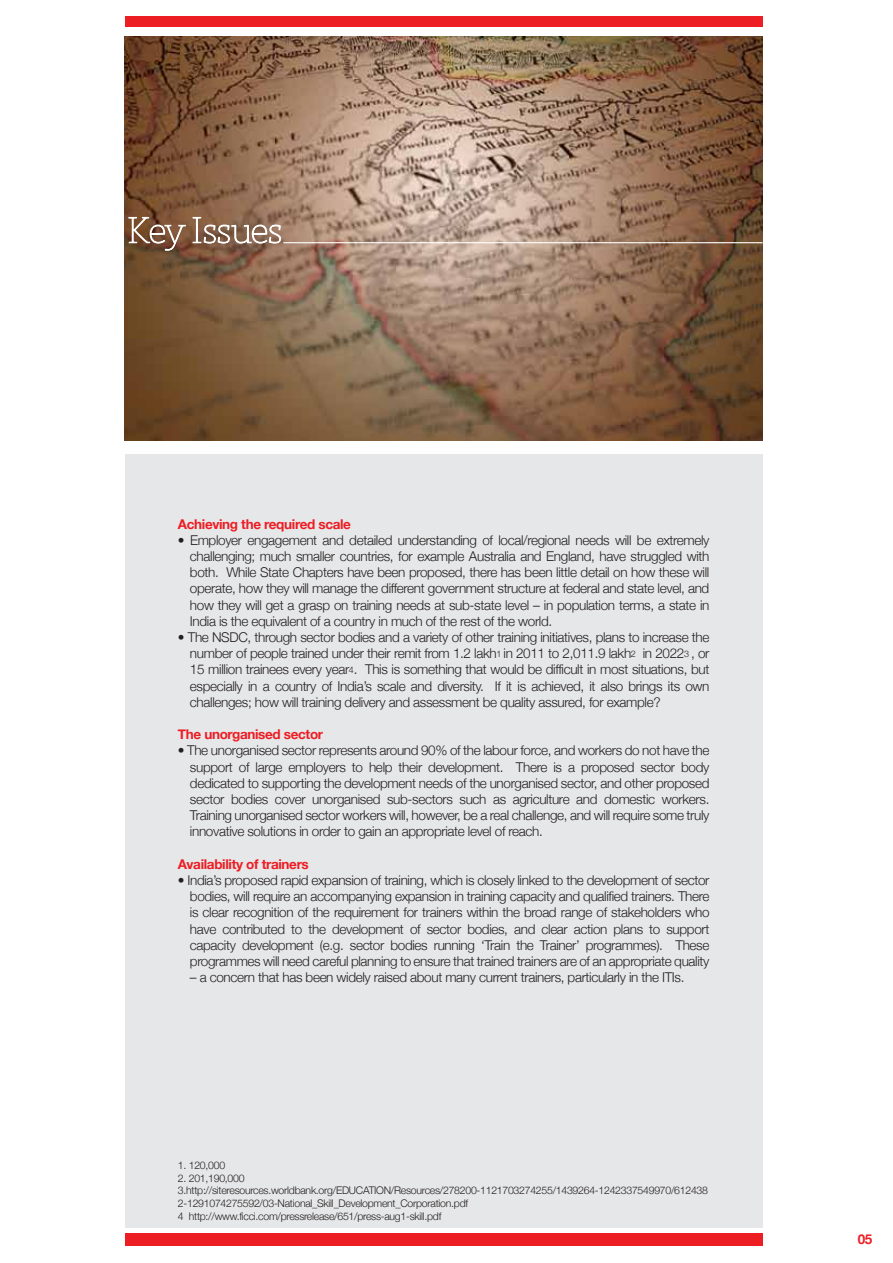
<style>
.page{position:relative;width:893px;height:1263px;background:#fff}
.page>*{position:absolute;margin:0;border:0;box-sizing:border-box;transform-origin:0 0}
.t1{font:300 13.5px/16.2px "Helvetica Neue";letter-spacing:-.025em;color:#231f20;text-align:justify}
.t2{font:700 13.5px "Helvetica Neue";letter-spacing:-.025em;color:#ed1d24}
.t3{font:300 10.5px/12.6px "Helvetica Neue";letter-spacing:-.025em;color:#231f20}
.s1{font-size:9px}
</style>
<div class="page">
<img style="left:125px;top:37px;width:638px;height:404px">
<div style="left:125px;top:17px;width:638px;height:10px;background:#ed1d24"></div>
<div style="left:125px;top:454px;width:638px;height:773px;background:#e6e7e8"></div>
<svg style="left:128px;top:216px;width:154px;height:35px;background:#93745f"></svg>
<div style="left:125px;top:1233px;width:638px;height:12px;background:#ed1d24"></div>
<hr style="left:283px;top:242px;width:480px;height:1px;background:#fff">
<p class="t2" style="left:178px;top:515px;width:175px">Achieving the required scale</p>
<p class="t1" style="left:190px;top:531px;width:521px;text-indent:-12px">• Employer engagement and detailed understanding of local/regional needs will be extremely challenging; much smaller countries, for example Australia and England, have struggled with both. While State Chapters have been proposed, there has been little detail on how these will operate, how they will manage the different government structure at federal and state level, and how they will get a grasp on training needs at sub-state level – in population terms, a state in India is the equivalent of a country in much of the rest of the world.</p>
<p class="t1" style="left:190px;top:629px;width:521px;text-indent:-12px">• The NSDC, through sector bodies and a variety of other training initiatives, plans to increase the number of people trained under their remit from 1.2 lakh<span class="s1">1</span> in 2011 to 2,011.9 lakh<span class="s1">2</span> in 2022<span class="s1">3</span> , or 15 million trainees every year<span class="s1">4</span>. This is something that would be difficult in most situations, but especially in a country of India’s scale and diversity. If it is achieved, it also brings its own challenges; how will training delivery and assessment be quality assured, for example?</p>
<p class="t2" style="left:178px;top:726px;width:147px">The unorganised sector</p>
<p class="t1" style="left:190px;top:742px;width:521px;text-indent:-12px">• The unorganised sector represents around 90% of the labour force, and workers do not have the support of large employers to help their development. There is a proposed sector body dedicated to supporting the development needs of the unorganised sector, and other proposed sector bodies cover unorganised sub-sectors such as agriculture and domestic workers.<br>Training unorganised sector workers will, however, be a real challenge, and will require some truly innovative solutions in order to gain an appropriate level of reach.</p>
<p class="t2" style="left:178px;top:855px;width:132px">Availability of trainers</p>
<p class="t1" style="left:190px;top:872px;width:521px;text-indent:-12px">• India’s proposed rapid expansion of training, which is closely linked to the development of sector bodies, will require an accompanying expansion in training capacity and qualified trainers. There is clear recognition of the requirement for trainers within the broad range of stakeholders who have contributed to the development of sector bodies, and clear action plans to support capacity development (e.g. sector bodies running ‘Train the Trainer’ programmes). These programmes will need careful planning to ensure that trained trainers are of an appropriate quality</p>
<p class="t1" style="left:190px;top:969px;width:496px">– a concern that has been widely raised about many current trainers, particularly in the ITIs.</p>
<p class="t3" style="left:178px;top:1159px;width:49px">1. 120,000</p>
<p class="t3" style="left:178px;top:1171px;width:532px">2. 201,190,000<br>3.http://siteresources.worldbank.org/EDUCATION/Resources/278200-1121703274255/1439264-1242337549970/612438<br>2-1291074275592/03-National_Skill_Development_Corporation.pdf<br>4 http://www.ficci.com/pressrelease/651/press-aug1-skill.pdf</p>
<p class="t2" style="left:858px;top:1230px;width:16px">05</p>
</div>
